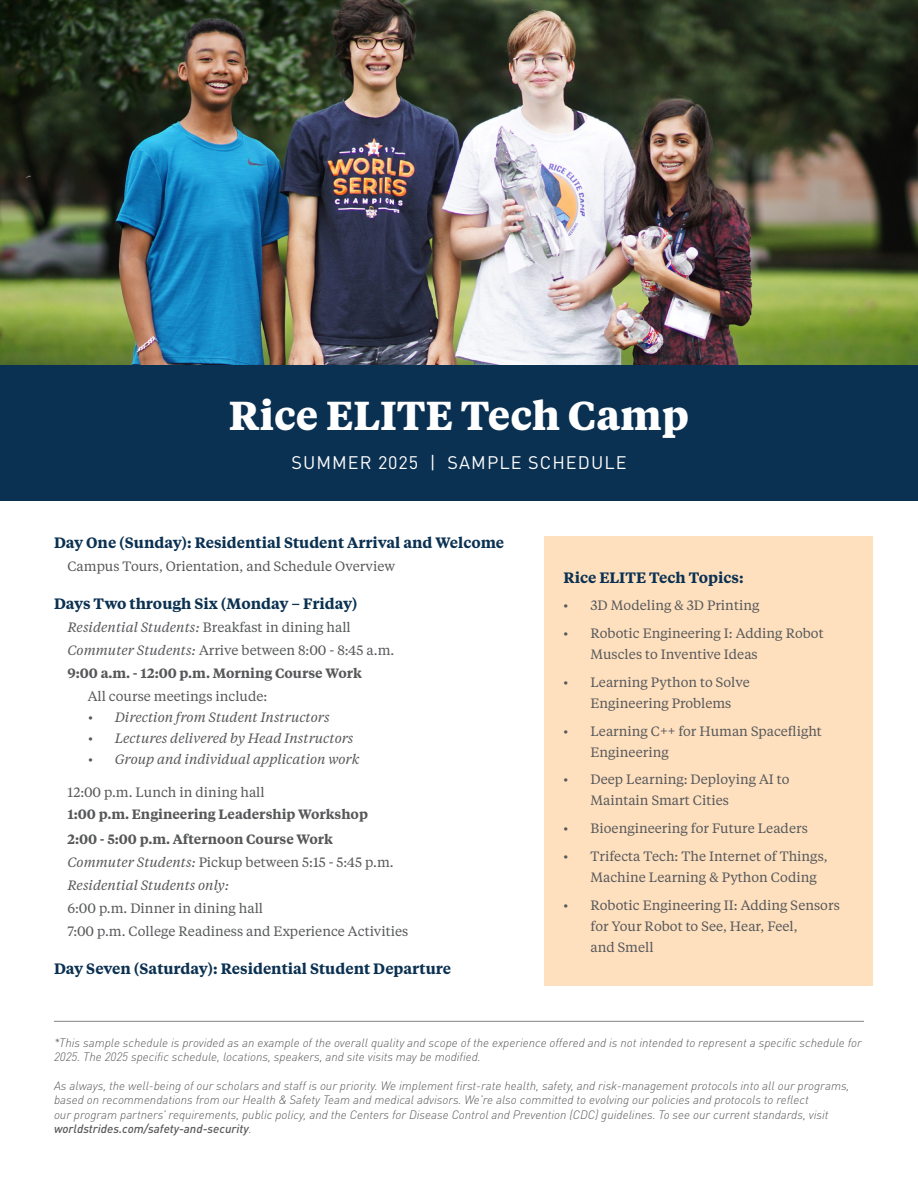
<style>
.page{position:relative;width:918px;height:1188px;background:#fff}
.page>*{position:absolute;margin:0;border:0;box-sizing:border-box;transform-origin:0 0}
.t1{font:700 40.2px "Tiempos Text";color:#fff}
.t2{font:18px "DIN Pro";letter-spacing:.06em;color:#fff}
.t3{font:600 15px "Tiempos Text";color:#0b3152}
.t4{font:13.5px/21px "Tiempos Text";color:#57585a}
.t5{font:italic 13.5px "Tiempos Text";color:#57585a}
.t6{font:600 13.5px "Tiempos Text";color:#57585a}
.t7{font:italic 300 12px/14.4px "DIN Pro";color:#57585a}
.s1{font-style:italic}
.s2{font-weight:500}
</style>
<div class="page">
<img style="left:0;top:0;width:918px;height:366px">
<div style="left:0;top:366px;width:918px;height:135px;background:#0b3152"></div>
<div style="left:544px;top:536px;width:328px;height:450px;background:#fee0bf"></div>
<hr style="left:54px;top:1021px;width:810px;height:1px;background:#808285">
<p class="t1" style="left:229px;top:387px;width:462px">Rice ELITE Tech Camp</p>
<p class="t2" style="left:291px;top:449px;width:337px">SUMMER 2025 | SAMPLE SCHEDULE</p>
<p class="t3" style="left:54px;top:532px;width:452px">Day One (Sunday): Residential Student Arrival and Welcome</p>
<p class="t4" style="left:68px;top:555px;width:329px">Campus Tours, Orientation, and Schedule Overview</p>
<p class="t3" style="left:54px;top:594px;width:305px">Days Two through Six (Monday – Friday)</p>
<p class="t4" style="left:68px;top:616px;width:285px"><span class="s1">Residential Students:</span> Breakfast in dining hall</p>
<p class="t4" style="left:68px;top:639px;width:328px"><span class="s1">Commuter Students:</span> Arrive between 8:00 - 8:45 a.m.</p>
<p class="t6" style="left:68px;top:664px;width:296px">9:00 a.m. - 12:00 p.m. Morning Course Work</p>
<p class="t4" style="left:88px;top:685px;width:181px">All course meetings include:</p>
<p class="t5" style="left:88px;top:708px;width:243px">• Direction from Student Instructors</p>
<p class="t5" style="left:88px;top:729px;width:267px">• Lectures delivered by Head Instructors</p>
<p class="t5" style="left:88px;top:750px;width:273px">• Group and individual application work</p>
<p class="t4" style="left:68px;top:781px;width:199px">12:00 p.m. Lunch in dining hall</p>
<p class="t6" style="left:68px;top:805px;width:302px">1:00 p.m. Engineering Leadership Workshop</p>
<p class="t6" style="left:68px;top:830px;width:267px">2:00 - 5:00 p.m. Afternoon Course Work</p>
<p class="t4" style="left:68px;top:851px;width:328px"><span class="s1">Commuter Students:</span> Pickup between 5:15 - 5:45 p.m.</p>
<p class="t5" style="left:68px;top:876px;width:163px">Residential Students only:</p>
<p class="t4" style="left:68px;top:897px;width:197px">6:00 p.m. Dinner in dining hall</p>
<p class="t4" style="left:68px;top:920px;width:342px">7:00 p.m. College Readiness and Experience Activities</p>
<p class="t3" style="left:54px;top:958px;width:399px">Day Seven (Saturday): Residential Student Departure</p>
<p class="t3" style="left:564px;top:567px;width:182px">Rice ELITE Tech Topics:</p>
<p class="t4" style="left:564px;top:594px;width:197px">• 3D Modeling &amp; 3D Printing</p>
<p class="t4" style="left:591px;top:622px;width:235px;text-indent:-27px">• Robotic Engineering I: Adding Robot<br>Muscles to Inventive Ideas</p>
<p class="t4" style="left:591px;top:671px;width:161px;text-indent:-27px">• Learning Python to Solve<br>Engineering Problems</p>
<p class="t4" style="left:591px;top:720px;width:233px;text-indent:-27px">• Learning C++ for Human Spaceflight<br>Engineering</p>
<p class="t4" style="left:591px;top:768px;width:201px;text-indent:-27px">• Deep Learning: Deploying AI to<br>Maintain Smart Cities</p>
<p class="t4" style="left:564px;top:817px;width:246px">• Bioengineering for Future Leaders</p>
<p class="t4" style="left:591px;top:845px;width:239px;text-indent:-27px">• Trifecta Tech: The Internet of Things,<br>Machine Learning &amp; Python Coding</p>
<p class="t4" style="left:591px;top:894px;width:251px;text-indent:-27px">• Robotic Engineering II: Adding Sensors for Your Robot to See, Hear, Feel,<br>and Smell</p>
<p class="t7" style="left:54px;top:1034px;width:809px">*This sample schedule is provided as an example of the overall quality and scope of the experience offered and is not intended to represent a specific schedule for<br>2025. The 2025 specific schedule, locations, speakers, and site visits may be modified.</p>
<p class="t7" style="left:54px;top:1078px;width:797px">As always, the well-being of our scholars and staff is our priority. We implement first-rate health, safety, and risk-management protocols into all our programs, based on recommendations from our Health &amp; Safety Team and medical advisors. We’re also committed to evolving our policies and protocols to reflect<br>our program partners’ requirements, public policy, and the Centers for Disease Control and Prevention (CDC) guidelines. To see our current standards, visit <span class="s2">worldstrides.com/safety-and-security</span>.</p>
</div>
